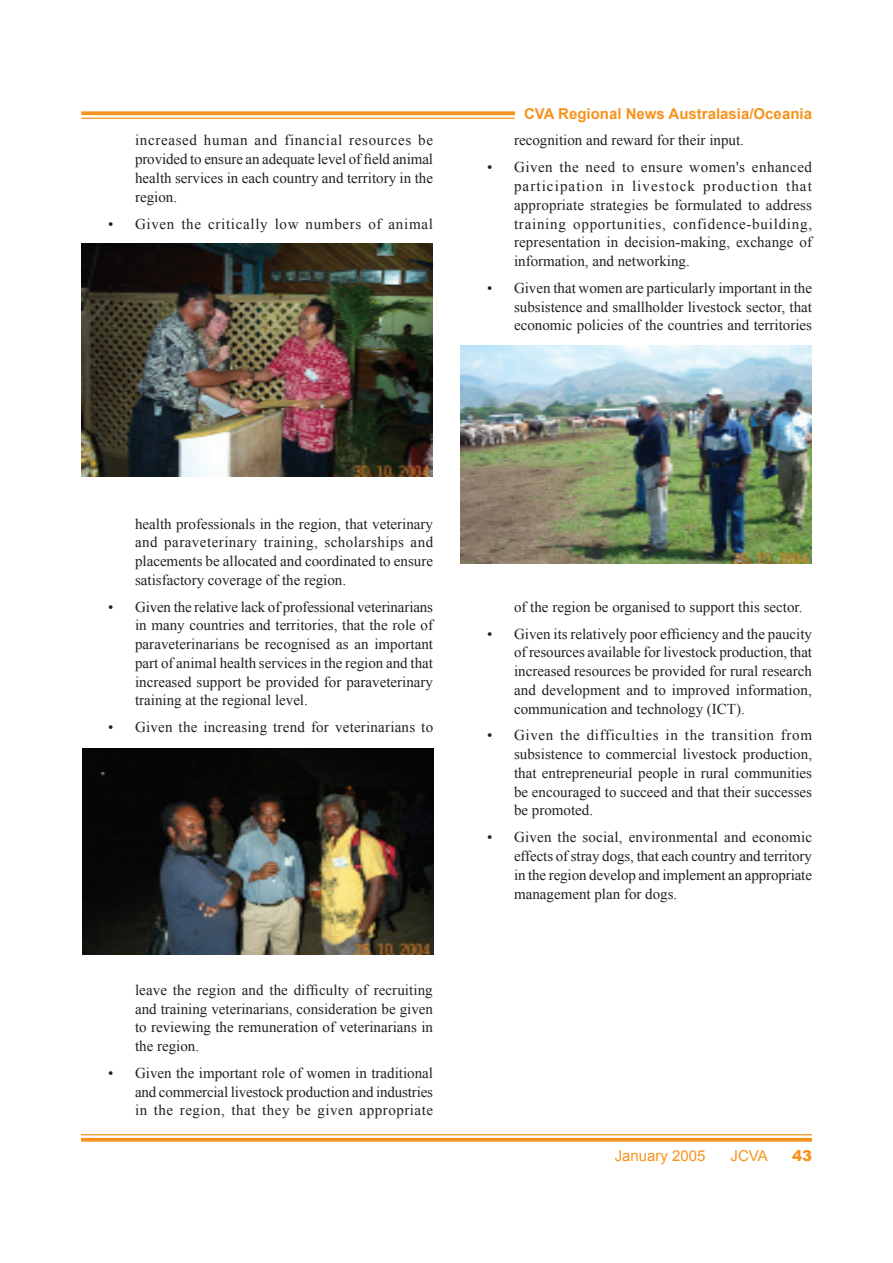
<style>
.page{position:relative;width:893px;height:1263px;background:#fff}
.page>*{position:absolute;margin:0;border:0;box-sizing:border-box;transform-origin:0 0}
.t1{font:15px/18.8px "Times New Roman";color:#231f20;text-align:justify}
.t2{font:15px "Times New Roman";letter-spacing:.045em;color:#231f20}
.t3{font:700 15px "Arial";color:#f7931d}
.t4{font:15px "Arial";color:#f7931d}
.t5{font:900 15px "Arial";color:#f7931d}
</style>
<div class="page">
<hr style="left:81px;top:1134px;width:731px;height:1px;background:#f7931d">
<svg style="left:81px;top:1138px;width:731px;height:4px;fill:#f7931d"></svg>
<svg style="left:81px;top:111px;width:434px;height:4px;fill:#f7931d"></svg>
<hr style="left:81px;top:118px;width:434px;height:1px;background:#f7931d">
<img style="left:460px;top:346px;width:351px;height:218px">
<img style="left:82px;top:749px;width:351px;height:206px">
<img style="left:81px;top:243px;width:351px;height:233px">
<p class="t1" style="left:135px;top:131px;width:300px">increased human and financial resources be provided to ensure an adequate level of field animal health services in each country and territory in the region.</p>
<p class="t2" style="left:108px;top:213px;width:326px">• Given the critically low numbers of animal</p>
<p class="t3" style="left:524px;top:104px;width:289px">CVA Regional News Australasia/Oceania</p>
<p class="t1" style="left:514px;top:131px;width:231px">recognition and reward for their input.</p>
<p class="t1" style="left:514px;top:158px;width:300px;text-indent:-27px">• Given the need to ensure women's enhanced participation in livestock production that appropriate strategies be formulated to address training opportunities, confidence-building, representation in decision-making, exchange of information, and networking.</p>
<p class="t1" style="left:514px;top:278px;width:300px;text-indent:-27px">• Given that women are particularly important in the subsistence and smallholder livestock sector, that economic policies of the countries and territories</p>
<p class="t1" style="left:135px;top:514px;width:300px">health professionals in the region, that veterinary and paraveterinary training, scholarships and placements be allocated and coordinated to ensure satisfactory coverage of the region.</p>
<p class="t1" style="left:135px;top:597px;width:300px;text-indent:-27px">• Given the relative lack of professional veterinarians in many countries and territories, that the role of paraveterinarians be recognised as an important part of animal health services in the region and that increased support be provided for paraveterinary training at the regional level.</p>
<p class="t1" style="left:108px;top:718px;width:327px">• Given the increasing trend for veterinarians to</p>
<p class="t1" style="left:135px;top:980px;width:299px">leave the region and the difficulty of recruiting and training veterinarians, consideration be given to reviewing the remuneration of veterinarians in the region.</p>
<p class="t1" style="left:135px;top:1063px;width:300px;text-indent:-27px">• Given the important role of women in traditional and commercial livestock production and industries in the region, that they be given appropriate</p>
<p class="t1" style="left:514px;top:597px;width:290px">of the region be organised to support this sector.</p>
<p class="t1" style="left:514px;top:624px;width:300px;text-indent:-27px">• Given its relatively poor efficiency and the paucity of resources available for livestock production, that increased resources be provided for rural research and development and to improved information, communication and technology (ICT).</p>
<p class="t1" style="left:514px;top:726px;width:300px;text-indent:-27px">• Given the difficulties in the transition from subsistence to commercial livestock production, that entrepreneurial people in rural communities be encouraged to succeed and that their successes be promoted.</p>
<p class="t1" style="left:514px;top:828px;width:300px;text-indent:-27px">• Given the social, environmental and economic effects of stray dogs, that each country and territory in the region develop and implement an appropriate management plan for dogs.</p>
<p class="t4" style="left:615px;top:1146px;width:92px">January 2005</p>
<p class="t4" style="left:731px;top:1146px;width:39px">JCVA</p>
<p class="t5" style="left:792px;top:1145px;width:22px">43</p>
</div>
